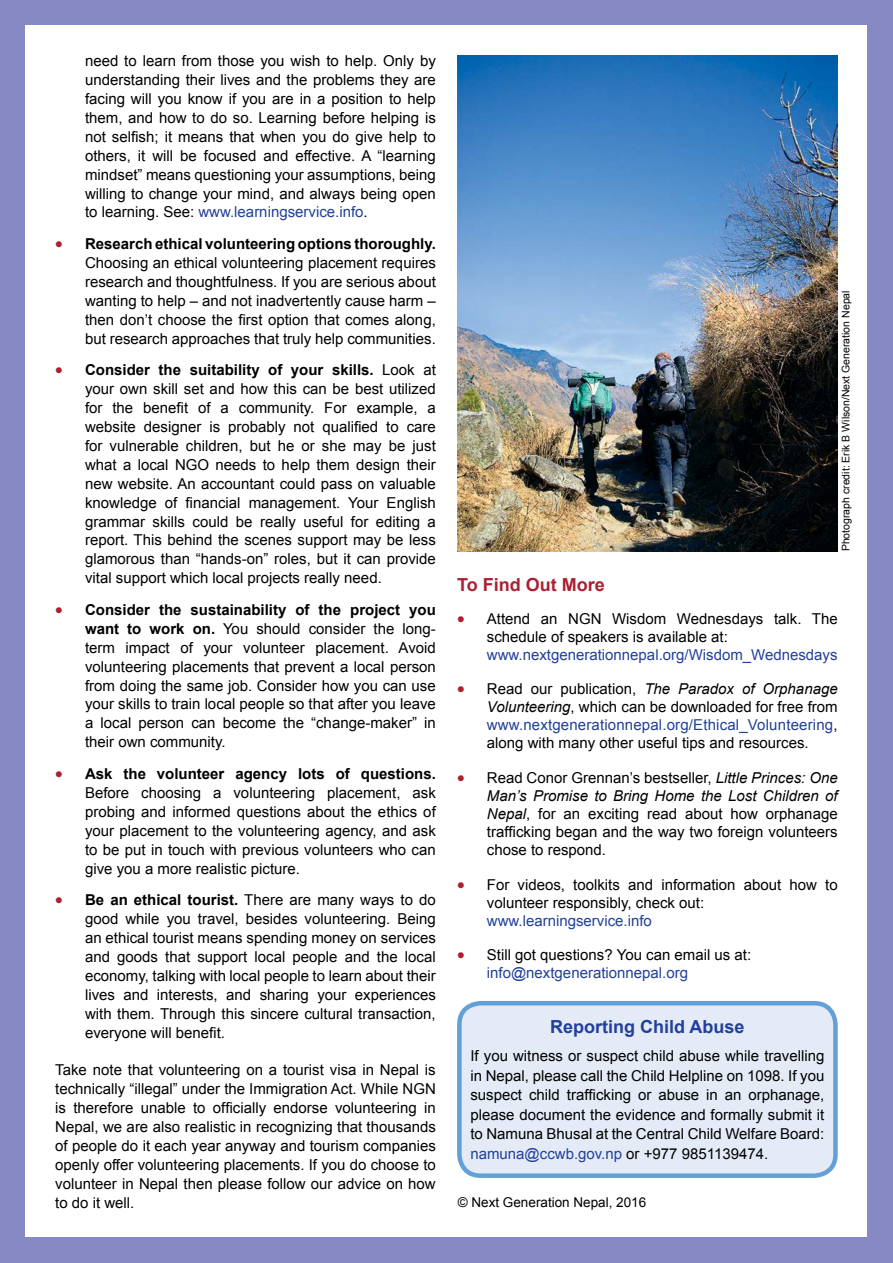
<style>
.page{position:relative;width:893px;height:1263px;background:#8689c3}
.page>*{position:absolute;margin:0;border:0;box-sizing:border-box;transform-origin:0 0}
.t1{font:700 18px "Arial";color:#21409a}
.t2{font:700 18px "Arial";color:#ad1f31}
.t3{font:15px/18.9px "Arial";color:#000;text-align:justify}
.t4{font:15px "Arial";color:#21409a}
.t5{font:13.5px "Arial";color:#000}
.t6{font:10.5px "Arial";color:#000}
.s1{color:#21409a}
.s2{color:#ad1f31}
.s3{font-weight:700}
.s4{font-style:italic}
</style>
<div class="page">
<div style="left:26px;top:26px;width:841px;height:1211px;background:#fff"></div>
<div style="left:459px;top:1003px;width:376px;height:173px;background:#e4ebf7;border-radius:21px"></div>
<div style="left:457px;top:1001px;width:381px;height:177px;border:4px solid #62a0d6;border-radius:21px"></div>
<img style="left:458px;top:55px;width:380px;height:496px">
<p class="t3" style="left:85px;top:52px;width:352px">need to learn from those you wish to help. Only by understanding their lives and the problems they are facing will you know if you are in a position to help them, and how to do so. Learning before helping is not selfish; it means that when you do give help to others, it will be focused and effective. A “learning mindset” means questioning your assumptions, being willing to change your mind, and always being open to learning. See: <span class="s1">www.learningservice.info</span>.</p>
<p class="t3" style="left:85px;top:235px;width:352px;text-indent:-30px"><span class="s2">•</span> <span class="s3">Research ethical volunteering options thoroughly.<br></span>Choosing an ethical volunteering placement requires research and thoughtfulness. If you are serious about wanting to help – and not inadvertently cause harm – then don’t choose the first option that comes along, but research approaches that truly help communities.</p>
<p class="t3" style="left:85px;top:361px;width:352px;text-indent:-30px"><span class="s2">•</span> <span class="s3">Consider the suitability of your skills.</span> Look at your own skill set and how this can be best utilized for the benefit of a community. For example, a website designer is probably not qualified to care for vulnerable children, but he or she may be just what a local NGO needs to help them design their new website. An accountant could pass on valuable knowledge of financial management. Your English grammar skills could be really useful for editing a report. This behind the scenes support may be less glamorous than “hands-on” roles, but it can provide vital support which local projects really need.</p>
<p class="t3" style="left:85px;top:600px;width:352px;text-indent:-30px"><span class="s2">•</span> <span class="s3">Consider the sustainability of the project you want to work on.</span> You should consider the long&shy;term impact of your volunteer placement. Avoid volunteering placements that prevent a local person from doing the same job. Consider how you can use your skills to train local people so that after you leave a local person can become the “change-maker” in their own community.</p>
<p class="t3" style="left:85px;top:764px;width:352px;text-indent:-30px"><span class="s2">•</span> <span class="s3">Ask the volunteer agency lots of questions.<br></span>Before choosing a volunteering placement, ask probing and informed questions about the ethics of your placement to the volunteering agency, and ask to be put in touch with previous volunteers who can give you a more realistic picture.</p>
<p class="t3" style="left:85px;top:891px;width:352px;text-indent:-30px"><span class="s2">•</span> <span class="s3">Be an ethical tourist.</span> There are many ways to do good while you travel, besides volunteering. Being an ethical tourist means spending money on services and goods that support local people and the local economy, talking with local people to learn about their lives and interests, and sharing your experiences with them. Through this sincere cultural transaction, everyone will benefit.</p>
<p class="t3" style="left:55px;top:1061px;width:382px">Take note that volunteering on a tourist visa in Nepal is technically “illegal” under the Immigration Act. While NGN is therefore unable to officially endorse volunteering in Nepal, we are also realistic in recognizing that thousands of people do it each year anyway and tourism companies openly offer volunteering placements. If you do choose to volunteer in Nepal then please follow our advice on how to do it well.</p>
<p class="t6" style="left:839px;top:551px;width:262px;rotate:-90deg">Photograph credit: Erik B Wilson/Next Generation Nepal</p>
<p class="t2" style="left:457px;top:573px;width:149px">To Find Out More</p>
<p class="t3" style="left:487px;top:609px;width:352px;line-height:18px;text-indent:-30px"><span class="s2">•</span> Attend an NGN Wisdom Wednesdays talk. The schedule of speakers is available at:</p>
<p class="t4" style="left:487px;top:644px;width:352px">www.nextgenerationnepal.org/Wisdom_Wednesdays</p>
<p class="t3" style="left:487px;top:680px;width:352px;line-height:18px;text-indent:-30px"><span class="s2">•</span> Read our publication, <span class="s4">The Paradox of Orphanage Volunteering</span>, which can be downloaded for free from <span class="s1">www.nextgenerationnepal.org/Ethical_Volunteering</span>, along with many other useful tips and resources.</p>
<p class="t3" style="left:487px;top:769px;width:352px;line-height:18px;text-indent:-30px"><span class="s2">•</span> Read Conor Grennan’s bestseller, <span class="s4">Little Princes: One Man’s Promise to Bring Home the Lost Children of Nepal</span>, for an exciting read about how orphanage trafficking began and the way two foreign volunteers chose to respond.</p>
<p class="t3" style="left:487px;top:875px;width:352px;line-height:18px;text-indent:-30px"><span class="s2">•</span> For videos, toolkits and information about how to volunteer responsibly, check out:</p>
<p class="t4" style="left:487px;top:911px;width:167px">www.learningservice.info</p>
<p class="t3" style="left:487px;top:946px;width:266px;line-height:18px;text-indent:-30px"><span class="s2">•</span> Still got questions? You can email us at: <span class="s1">info@nextgenerationnepal.org</span></p>
<p class="t1" style="left:550px;top:1015px;width:196px">Reporting Child Abuse</p>
<p class="t3" style="left:470px;top:1046px;width:355px;line-height:19.5px">If you witness or suspect child abuse while travelling in Nepal, please call the Child Helpline on 1098. If you suspect child trafficking or abuse in an orphanage, please document the evidence and formally submit it to Namuna Bhusal at the Central Child Welfare Board: <span class="s1">namuna@ccwb.gov.np</span> or +977 9851139474.</p>
<p class="t5" style="left:458px;top:1193px;width:190px">© Next Generation Nepal, 2016</p>
</div>
